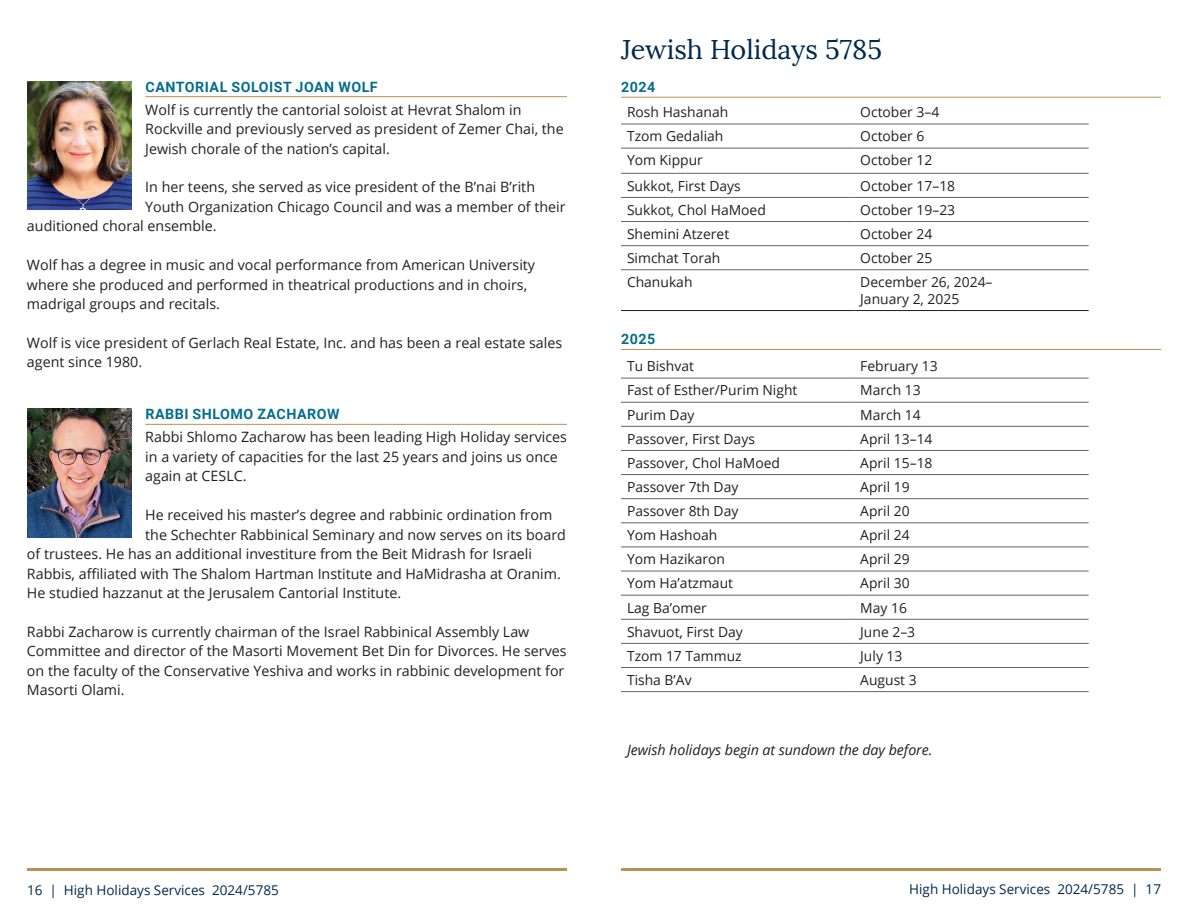
<style>
.page{position:relative;width:1188px;height:918px;background:#fff}
.page>*{position:absolute;margin:0;border:0;box-sizing:border-box;transform-origin:0 0}
.t1{font:27px "Lora";color:#00294e}
.t2{font:14.25px/19.5px "Open Sans";color:#231f20}
.t3{font:700 14.25px "Roboto";letter-spacing:.035em;color:#046e8d}
.t4{font:italic 14.25px "Open Sans";letter-spacing:-.005em;color:#231f20}
.t5{font:13.8px/16.6px "Open Sans";color:#231f20}
.t6{font:13.5px "Open Sans";color:#00294e}
</style>
<div class="page">
<hr style="left:27px;top:868px;width:540px;height:3px;background:#b79256">
<hr style="left:621px;top:868px;width:540px;height:3px;background:#b79256">
<hr style="left:145px;top:96px;width:422px;height:1px;background:#b79256">
<hr style="left:145px;top:424px;width:422px;height:1px;background:#b79256">
<img style="left:27px;top:408px;width:105px;height:129px">
<img style="left:27px;top:81px;width:105px;height:129px">
<hr style="left:621px;top:349px;width:540px;height:1px;background:#b79256">
<hr style="left:621px;top:124px;width:233px;height:1px;background:#636366">
<hr style="left:854px;top:124px;width:235px;height:1px;background:#636366">
<hr style="left:621px;top:148px;width:233px;height:1px;background:#636366">
<hr style="left:854px;top:148px;width:235px;height:1px;background:#636366">
<hr style="left:621px;top:173px;width:233px;height:1px;background:#636366">
<hr style="left:854px;top:173px;width:235px;height:1px;background:#636366">
<hr style="left:621px;top:197px;width:233px;height:1px;background:#636366">
<hr style="left:854px;top:197px;width:235px;height:1px;background:#636366">
<hr style="left:621px;top:221px;width:233px;height:1px;background:#636366">
<hr style="left:854px;top:221px;width:235px;height:1px;background:#636366">
<hr style="left:621px;top:245px;width:233px;height:1px;background:#636366">
<hr style="left:854px;top:245px;width:235px;height:1px;background:#636366">
<hr style="left:621px;top:269px;width:233px;height:1px;background:#636366">
<hr style="left:854px;top:269px;width:235px;height:1px;background:#636366">
<hr style="left:621px;top:310px;width:233px;height:1px;background:#231f20">
<hr style="left:854px;top:310px;width:235px;height:1px;background:#231f20">
<hr style="left:854px;top:450px;width:235px;height:1px;background:#636366">
<hr style="left:854px;top:474px;width:235px;height:1px;background:#636366">
<hr style="left:621px;top:378px;width:233px;height:1px;background:#636366">
<hr style="left:854px;top:378px;width:235px;height:1px;background:#636366">
<hr style="left:621px;top:402px;width:233px;height:1px;background:#636366">
<hr style="left:854px;top:402px;width:235px;height:1px;background:#636366">
<hr style="left:621px;top:426px;width:233px;height:1px;background:#636366">
<hr style="left:854px;top:426px;width:235px;height:1px;background:#636366">
<hr style="left:621px;top:450px;width:233px;height:1px;background:#636366">
<hr style="left:621px;top:474px;width:233px;height:1px;background:#636366">
<hr style="left:621px;top:498px;width:233px;height:1px;background:#636366">
<hr style="left:854px;top:498px;width:235px;height:1px;background:#636366">
<hr style="left:621px;top:522px;width:233px;height:1px;background:#636366">
<hr style="left:854px;top:522px;width:235px;height:1px;background:#636366">
<hr style="left:621px;top:547px;width:233px;height:1px;background:#636366">
<hr style="left:854px;top:547px;width:235px;height:1px;background:#636366">
<hr style="left:621px;top:571px;width:233px;height:1px;background:#636366">
<hr style="left:854px;top:571px;width:235px;height:1px;background:#636366">
<hr style="left:621px;top:595px;width:233px;height:1px;background:#636366">
<hr style="left:854px;top:595px;width:235px;height:1px;background:#636366">
<hr style="left:621px;top:619px;width:233px;height:1px;background:#636366">
<hr style="left:854px;top:619px;width:235px;height:1px;background:#636366">
<hr style="left:621px;top:643px;width:233px;height:1px;background:#636366">
<hr style="left:854px;top:643px;width:235px;height:1px;background:#636366">
<hr style="left:621px;top:667px;width:233px;height:1px;background:#636366">
<hr style="left:854px;top:667px;width:235px;height:1px;background:#636366">
<hr style="left:621px;top:691px;width:233px;height:1px;background:#636366">
<hr style="left:854px;top:691px;width:235px;height:1px;background:#636366">
<hr style="left:621px;top:97px;width:540px;height:1px;background:#b79256">
<p class="t3" style="left:146px;top:77px;width:234px">CANTORIAL SOLOIST JOAN WOLF</p>
<p class="t2" style="left:145px;top:99px;width:420px">Wolf is currently the cantorial soloist at Hevrat Shalom in<br>Rockville and previously served as president of Zemer Chai, the<br>Jewish chorale of the nation’s capital.</p>
<p class="t2" style="left:145px;top:177px;width:391px">In her teens, she served as vice president of the B’nai B’rith</p>
<p class="t2" style="left:145px;top:197px;width:422px">Youth Organization Chicago Council and was a member of their</p>
<p class="t2" style="left:27px;top:216px;width:191px">auditioned choral ensemble.</p>
<p class="t2" style="left:27px;top:255px;width:510px">Wolf has a degree in music and vocal performance from American University where she produced and performed in theatrical productions and in choirs, madrigal groups and recitals.</p>
<p class="t2" style="left:27px;top:332px;width:537px">Wolf is vice president of Gerlach Real Estate, Inc. and has been a real estate sales agent since 1980.</p>
<p class="t3" style="left:146px;top:404px;width:196px">RABBI SHLOMO ZACHAROW</p>
<p class="t2" style="left:145px;top:427px;width:423px">Rabbi Shlomo Zacharow has been leading High Holiday services in a variety of capacities for the last 25 years and joins us once again at CESLC.</p>
<p class="t2" style="left:145px;top:505px;width:409px">He received his master’s degree and rabbinic ordination from</p>
<p class="t2" style="left:145px;top:524px;width:422px">the Schechter Rabbinical Seminary and now serves on its board</p>
<p class="t2" style="left:27px;top:544px;width:507px">of trustees. He has an additional investiture from the Beit Midrash for Israeli</p>
<p class="t2" style="left:27px;top:563px;width:535px">Rabbis, affiliated with The Shalom Hartman Institute and HaMidrasha at Oranim.</p>
<p class="t2" style="left:27px;top:583px;width:376px">He studied hazzanut at the Jerusalem Cantorial Institute.</p>
<p class="t2" style="left:27px;top:621px;width:541px">Rabbi Zacharow is currently chairman of the Israel Rabbinical Assembly Law Committee and director of the Masorti Movement Bet Din for Divorces. He serves on the faculty of the Conservative Yeshiva and works in rabbinic development for Masorti Olami.</p>
<h1 class="t1" style="left:621px;top:33px;width:263px">Jewish Holidays 5785</h1>
<p class="t3" style="left:621px;top:77px;width:36px">2024</p>
<p class="t5" style="left:627px;top:104px;width:103px">Rosh Hashanah</p>
<p class="t5" style="left:860px;top:104px;width:81px">October 3–4</p>
<p class="t5" style="left:627px;top:128px;width:98px">Tzom Gedaliah</p>
<p class="t5" style="left:860px;top:128px;width:66px">October 6</p>
<p class="t5" style="left:627px;top:152px;width:77px">Yom Kippur</p>
<p class="t5" style="left:860px;top:152px;width:74px">October 12</p>
<p class="t5" style="left:627px;top:177px;width:115px">Sukkot, First Days</p>
<p class="t5" style="left:860px;top:177px;width:96px">October 17–18</p>
<p class="t5" style="left:627px;top:201px;width:140px">Sukkot, Chol HaMoed</p>
<p class="t5" style="left:860px;top:201px;width:96px">October 19–23</p>
<p class="t5" style="left:627px;top:225px;width:104px">Shemini Atzeret</p>
<p class="t5" style="left:860px;top:225px;width:74px">October 24</p>
<p class="t5" style="left:627px;top:249px;width:95px">Simchat Torah</p>
<p class="t5" style="left:860px;top:249px;width:74px">October 25</p>
<p class="t5" style="left:627px;top:273px;width:67px">Chanukah</p>
<p class="t5" style="left:860px;top:273px;width:134px">December 26, 2024–<br>January 2, 2025</p>
<p class="t3" style="left:621px;top:329px;width:36px">2025</p>
<p class="t5" style="left:627px;top:358px;width:69px">Tu Bishvat</p>
<p class="t5" style="left:860px;top:358px;width:79px">February 13</p>
<p class="t5" style="left:627px;top:382px;width:172px">Fast of Esther/Purim Night</p>
<p class="t5" style="left:860px;top:382px;width:62px">March 13</p>
<p class="t5" style="left:627px;top:406px;width:69px">Purim Day</p>
<p class="t5" style="left:860px;top:406px;width:62px">March 14</p>
<p class="t5" style="left:627px;top:430px;width:129px">Passover, First Days</p>
<p class="t5" style="left:860px;top:430px;width:74px">April 13–14</p>
<p class="t5" style="left:627px;top:454px;width:155px">Passover, Chol HaMoed</p>
<p class="t5" style="left:860px;top:454px;width:74px">April 15–18</p>
<p class="t5" style="left:627px;top:478px;width:113px">Passover 7th Day</p>
<p class="t5" style="left:860px;top:478px;width:51px">April 19</p>
<p class="t5" style="left:627px;top:502px;width:113px">Passover 8th Day</p>
<p class="t5" style="left:860px;top:502px;width:51px">April 20</p>
<p class="t5" style="left:627px;top:526px;width:92px">Yom Hashoah</p>
<p class="t5" style="left:860px;top:526px;width:51px">April 24</p>
<p class="t5" style="left:627px;top:551px;width:100px">Yom Hazikaron</p>
<p class="t5" style="left:860px;top:551px;width:51px">April 29</p>
<p class="t5" style="left:627px;top:575px;width:108px">Yom Ha’atzmaut</p>
<p class="t5" style="left:860px;top:575px;width:51px">April 30</p>
<p class="t5" style="left:627px;top:599px;width:81px">Lag Ba’omer</p>
<p class="t5" style="left:860px;top:599px;width:48px">May 16</p>
<p class="t5" style="left:627px;top:623px;width:117px">Shavuot, First Day</p>
<p class="t5" style="left:860px;top:623px;width:56px">June 2–3</p>
<p class="t5" style="left:627px;top:647px;width:116px">Tzom 17 Tammuz</p>
<p class="t5" style="left:860px;top:647px;width:44px">July 13</p>
<p class="t5" style="left:627px;top:671px;width:66px">Tisha B’Av</p>
<p class="t5" style="left:860px;top:671px;width:58px">August 3</p>
<p class="t4" style="left:627px;top:740px;width:307px">Jewish holidays begin at sundown the day before.</p>
<p class="t6" style="left:27px;top:881px;width:253px">16 | High Holidays Services 2024/5785</p>
<p class="t6" style="left:909px;top:880px;width:253px">High Holidays Services 2024/5785 | 17</p>
</div>
